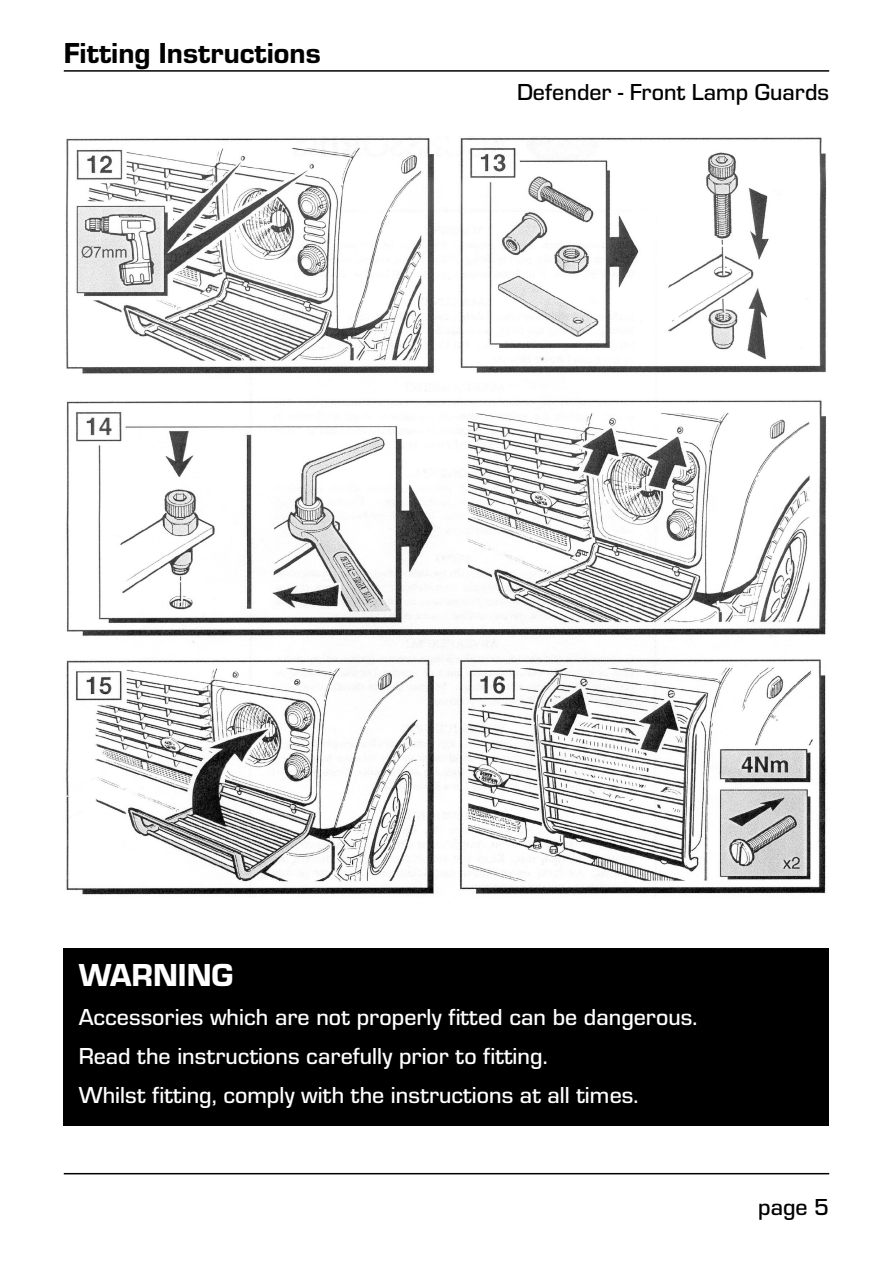
<style>
.page{position:relative;width:893px;height:1263px;background:#fff}
.page>*{position:absolute;margin:0;border:0;box-sizing:border-box;transform-origin:0 0}
.t1{font:33px "Eurostile T Heav";color:#fff}
.t2{font:30px "Eurostile T Heav";color:#000}
.t3{font:500 24px/39px "Eurostile T";color:#fff}
.t4{font:500 24px "Eurostile T";color:#000}
</style>
<div class="page">
<img style="left:66px;top:136px;width:761px;height:759px">
<hr style="left:64px;top:70px;width:765px;height:2px;background:#000">
<hr style="left:64px;top:1173px;width:765px;height:1px;background:#000">
<div style="left:64px;top:948px;width:765px;height:177px;background:#000"></div>
<p class="t2" style="left:64px;top:35px;width:259px">Fitting Instructions</p>
<p class="t4" style="left:517px;top:78px;width:314px">Defender - Front Lamp Guards</p>
<h1 class="t1" style="left:79px;top:955px;width:156px">WARNING</h1>
<p class="t3" style="left:79px;top:997px;width:620px">Accessories which are not properly fitted can be dangerous.<br>Read the instructions carefully prior to fitting.<br>Whilst fitting, comply with the instructions at all times.</p>
<p class="t4" style="left:758px;top:1193px;width:73px">page 5</p>
</div>
